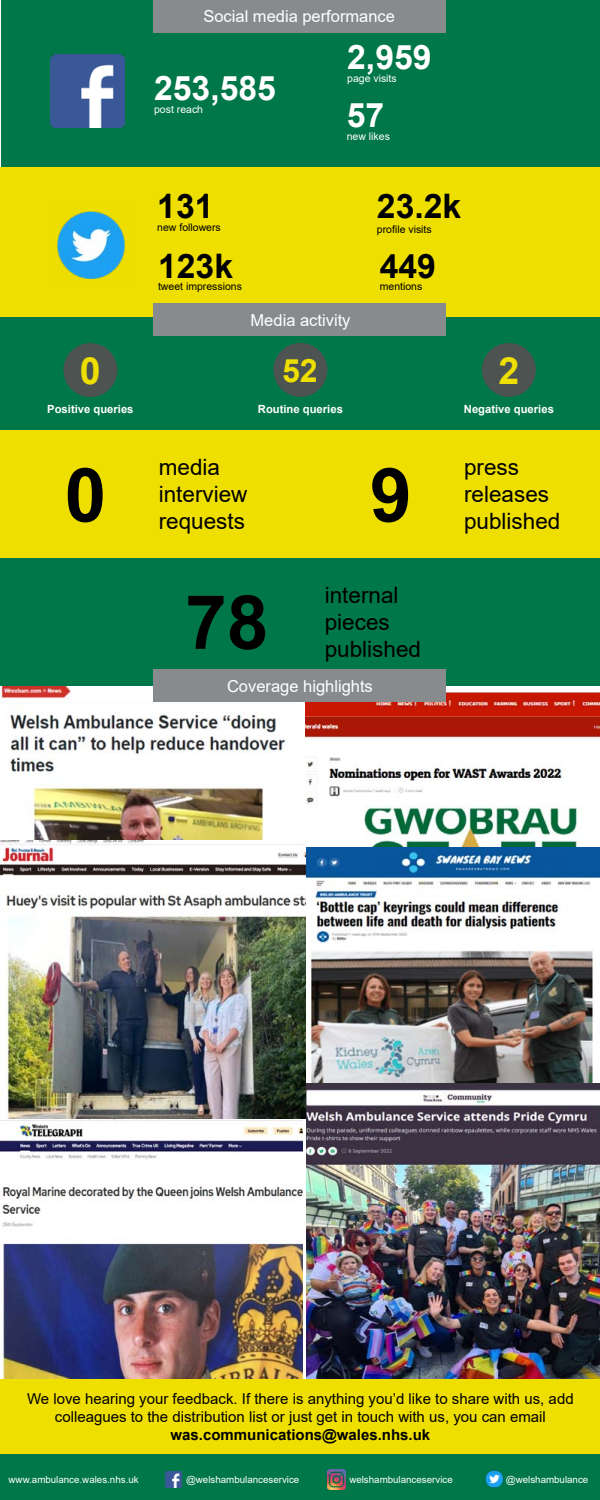
<style>
.page{position:relative;width:600px;height:1500px;background:#fff}
.page>*{position:absolute;margin:0;border:0;box-sizing:border-box;transform-origin:0 0}
.t1{font:700 75px "Arial";color:#000}
.t2{font:700 37.5px "Arial";color:#efdf00}
.t3{font:700 33.75px "Arial";color:#000}
.t4{font:700 33.75px "Arial";color:#fff}
.t5{font:700 32.25px "Arial";color:#efdf00}
.t6{font:22.5px/27px "Arial";color:#000}
.t7{font:16.5px "Arial";color:#fff}
.t8{font:15px/18px "Arial";color:#000;text-align:center}
.t9{font:700 15px "Arial";color:#000}
.t10{font:700 11.25px "Arial";color:#fff}
.t11{font:10.5px "Arial";color:#000}
.t12{font:10.5px "Arial";color:#fff}
.t13{font:9.75px "Arial";color:#fff}
</style>
<div class="page">
<img style="left:305px;top:692px;width:295px;height:156px">
<div style="left:0;top:317px;width:600px;height:113px;background:#007749"></div>
<div style="left:0;top:1454px;width:600px;height:46px;background:#007749"></div>
<div style="left:300px;top:558px;width:300px;height:128px;background:#007749"></div>
<div style="left:0;top:431px;width:300px;height:127px;background:#efdf00"></div>
<img style="left:0;top:686px;width:286px;height:154px">
<div style="left:300px;top:431px;width:300px;height:127px;background:#efdf00"></div>
<div style="left:0;top:558px;width:300px;height:128px;background:#007749"></div>
<div style="left:273px;top:343px;width:54px;height:54px;background:#4c5351;border-radius:50%"></div>
<div style="left:482px;top:343px;width:54px;height:54px;background:#4c5351;border-radius:50%"></div>
<div style="left:63px;top:343px;width:54px;height:54px;background:#4c5351;border-radius:50%"></div>
<div style="left:154px;top:669px;width:292px;height:33px;background:#888b8d"></div>
<img style="left:0;top:840px;width:307px;height:279px">
<img style="left:307px;top:848px;width:293px;height:235px">
<img style="left:0;top:1119px;width:302px;height:260px">
<img style="left:307px;top:1083px;width:293px;height:296px">
<img style="left:485px;top:1470px;width:18px;height:18px">
<svg style="left:165px;top:1471px;width:17px;height:17px"></svg>
<img style="left:166px;top:1472px;width:16px;height:16px">
<img style="left:327px;top:1469px;width:19px;height:20px">
<div style="left:0;top:1379px;width:600px;height:75px;background:#efdf00"></div>
<div style="left:2px;top:0;width:598px;height:167px;background:#007749"></div>
<img style="left:51px;top:54px;width:73px;height:74px">
<div style="left:153px;top:0;width:293px;height:32px;background:#888b8d"></div>
<div style="left:0;top:167px;width:600px;height:150px;background:#efdf00"></div>
<img style="left:57px;top:211px;width:68px;height:68px">
<div style="left:153px;top:304px;width:293px;height:32px;background:#888b8d"></div>
<p class="t7" style="left:203px;top:5px;width:193px">Social media performance</p>
<h3 class="t4" style="left:154px;top:65px;width:123px">253,585</h3>
<p class="t12" style="left:154px;top:102px;width:51px">post reach</p>
<h3 class="t3" style="left:157px;top:183px;width:58px">131</h3>
<p class="t11" style="left:157px;top:220px;width:65px">new followers</p>
<h3 class="t3" style="left:158px;top:242px;width:77px">123k</h3>
<p class="t11" style="left:158px;top:279px;width:86px">tweet impressions</p>
<h3 class="t4" style="left:347px;top:34px;width:86px">2,959</h3>
<p class="t12" style="left:347px;top:71px;width:51px">page visits</p>
<h3 class="t4" style="left:347px;top:92px;width:39px">57</h3>
<p class="t12" style="left:347px;top:129px;width:45px">new likes</p>
<h3 class="t3" style="left:377px;top:183px;width:86px">23.2k</h3>
<p class="t11" style="left:377px;top:222px;width:56px">profile visits</p>
<h3 class="t3" style="left:380px;top:242px;width:58px">449</h3>
<p class="t11" style="left:380px;top:279px;width:44px">mentions</p>
<p class="t7" style="left:251px;top:308px;width:101px">Media activity</p>
<h2 class="t2" style="left:80px;top:344px;width:22px">0</h2>
<h3 class="t5" style="left:282px;top:348px;width:37px">52</h3>
<h2 class="t2" style="left:498px;top:344px;width:22px">2</h2>
<p class="t10" style="left:47px;top:401px;width:88px">Positive queries</p>
<p class="t10" style="left:258px;top:401px;width:87px">Routine queries</p>
<p class="t10" style="left:464px;top:401px;width:92px">Negative queries</p>
<h3 class="t6" style="left:159px;top:454px;width:90px">media interview requests</h3>
<h3 class="t6" style="left:464px;top:454px;width:98px">press releases published</h3>
<h1 class="t1" style="left:65px;top:442px;width:43px">0</h1>
<h1 class="t1" style="left:370px;top:442px;width:43px">9</h1>
<h3 class="t6" style="left:325px;top:581px;width:98px">internal pieces published</h3>
<p class="t7" style="left:227px;top:674px;width:147px">Coverage highlights</p>
<h1 class="t1" style="left:185px;top:570px;width:85px">78</h1>
<p class="t8" style="left:27px;top:1389px;width:548px">We love hearing your feedback. If there is anything you’d like to share with us, add colleagues to the distribution list or just get in touch with us, you can email</p>
<p class="t9" style="left:171px;top:1424px;width:261px">was.communications@wales.nhs.uk</p>
<p class="t13" style="left:9px;top:1473px;width:132px">www.ambulance.wales.nhs.uk</p>
<p class="t13" style="left:186px;top:1473px;width:115px">@welshambulanceservice</p>
<p class="t13" style="left:349px;top:1473px;width:105px">welshambulanceservice</p>
<p class="t13" style="left:506px;top:1473px;width:84px">@welshambulance</p>
</div>
